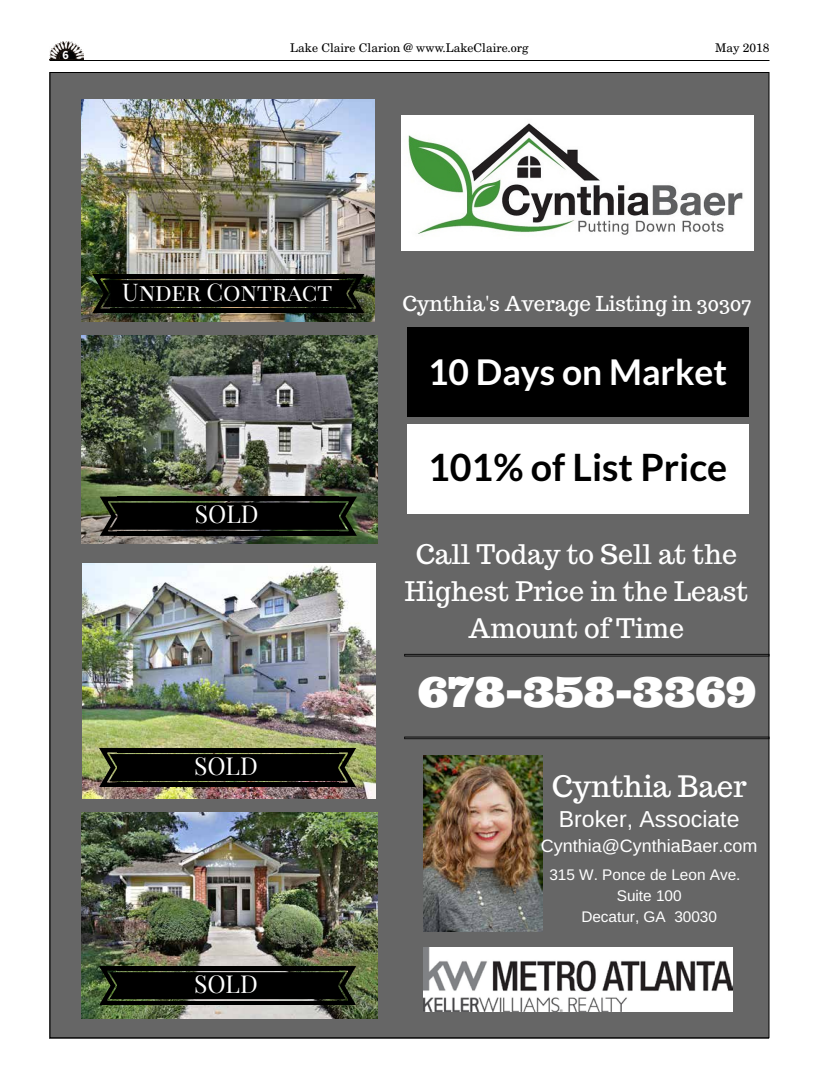
<style>
.page{position:relative;width:819px;height:1080px;background:#fff}
.page>*{position:absolute;margin:0;border:0;box-sizing:border-box;transform-origin:0 0}
.t1{font:41.7px "Ultra";color:#fff}
.t2{font:700 37.6px "Lato";color:#000}
.t3{font:700 35.4px "Lato";color:#fff}
.t4{font:29.5px "Trocchi";color:#fff}
.t5{font:26.9px/37px "Trocchi";color:#fff;text-align:center}
.t6{font:24.6px "Playfair Display SC";color:#fff}
.t7{font:24.3px "Playfair Display SC";letter-spacing:-.01em;color:#fff}
.t8{font:23.1px "Arimo";color:#fff}
.t9{font:20.5px "Trocchi";color:#fff}
.t10{font:17.9px "Arimo";color:#fff}
.t11{font:15.4px/21.1px "Arimo";color:#fff;text-align:center}
.t12{font:12px "New Century Schlbk LT Std";color:#000}
.t13{font:700 12px "Proxima Nova Cond";color:#fff}
</style>
<div class="page">
<hr style="left:50px;top:60px;width:720px;height:1px;background:#000">
<img style="left:50px;top:41px;width:33px;height:19px">
<div style="left:50px;top:72px;width:720px;height:966px;background:#666"></div>
<img style="left:81px;top:99px;width:294px;height:223px">
<svg style="left:92px;top:274px;width:272px;height:39px;background:#0b0c08"></svg>
<hr style="left:110px;top:309px;width:236px;height:4px;background:#000">
<hr style="left:110px;top:274px;width:236px;height:4px;background:#000">
<img style="left:82px;top:335px;width:295px;height:209px">
<svg style="left:100px;top:497px;width:257px;height:38px;background:#0f120d"></svg>
<hr style="left:118px;top:531px;width:221px;height:4px;background:#000">
<hr style="left:118px;top:497px;width:221px;height:4px;background:#000">
<img style="left:401px;top:116px;width:353px;height:135px">
<img style="left:424px;top:756px;width:118px;height:176px">
<img style="left:423px;top:947px;width:310px;height:65px">
<div style="left:407px;top:424px;width:341px;height:90px;background:#fff"></div>
<div style="left:407px;top:327px;width:341px;height:90px;background:#000"></div>
<hr style="left:404px;top:654px;width:365px;height:3px;background:#000">
<hr style="left:404px;top:737px;width:365px;height:2px;background:#000">
<img style="left:82px;top:812px;width:295px;height:206px">
<svg style="left:99px;top:966px;width:257px;height:39px;background:#131610"></svg>
<hr style="left:117px;top:1001px;width:221px;height:4px;background:#000">
<div style="left:117px;top:966px;width:221px;height:5px;background:#000"></div>
<img style="left:83px;top:563px;width:293px;height:235px">
<svg style="left:99px;top:748px;width:257px;height:39px;background:#14150d"></svg>
<hr style="left:117px;top:783px;width:221px;height:4px;background:#000">
<hr style="left:117px;top:748px;width:221px;height:4px;background:#000">
<p class="t13" style="left:63px;top:47px;width:8px">6</p>
<p class="t12" style="left:290px;top:40px;width:240px">Lake Claire Clarion @ www.LakeClaire.org</p>
<p class="t12" style="left:715px;top:40px;width:56px">May 2018</p>
<p class="t7" style="left:122px;top:278px;width:212px">Under Contract</p>
<p class="t6" style="left:195px;top:500px;width:65px">SOLD</p>
<p class="t6" style="left:194px;top:752px;width:65px">SOLD</p>
<p class="t6" style="left:194px;top:970px;width:65px">SOLD</p>
<p class="t9" style="left:402px;top:290px;width:351px">Cynthia's Average Listing in 30307</p>
<h3 class="t3" style="left:428px;top:352px;width:301px">10 Days on Market</h3>
<h2 class="t2" style="left:428px;top:446px;width:301px">101% of List Price</h2>
<p class="t5" style="left:405px;top:535px;width:345px">Call Today to Sell at the<br>Highest Price in the Least<br>Amount of Time</p>
<h1 class="t1" style="left:418px;top:665px;width:340px">678-358-3369</h1>
<p class="t4" style="left:552px;top:766px;width:197px">Cynthia Baer</p>
<p class="t8" style="left:559px;top:807px;width:182px">Broker, Associate</p>
<p class="t10" style="left:541px;top:836px;width:218px">Cynthia@CynthiaBaer.com</p>
<p class="t11" style="left:549px;top:864px;width:193px">315 W. Ponce de Leon Ave.<br>Suite 100<br>Decatur, GA 30030</p>
</div>
